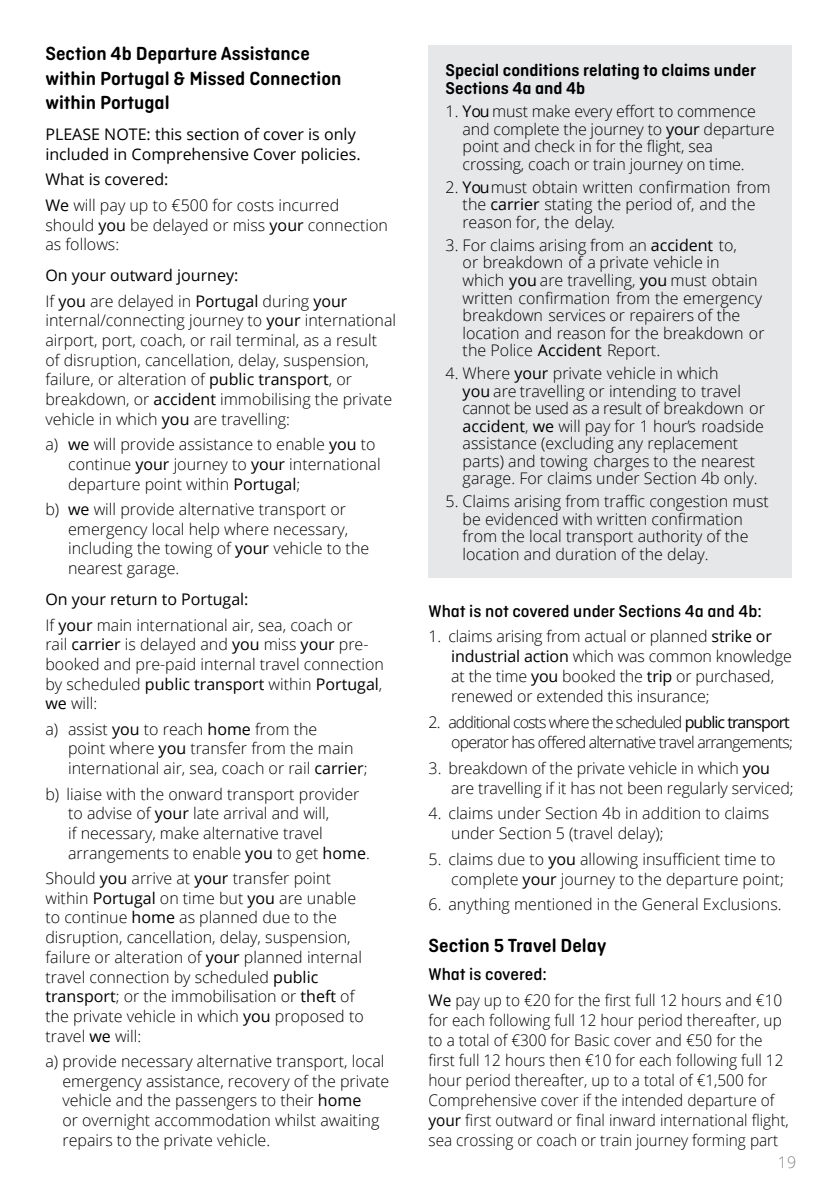
<style>
.page{position:relative;width:840px;height:1191px;background:#fff}
.page>*{position:absolute;margin:0;border:0;box-sizing:border-box;transform-origin:0 0}
.t1{font:600 20px/24.4px "Ciutadella Rounded";color:#000}
.t2{font:600 18px/18px "Ciutadella Rounded";color:#000}
.t3{font:500 18px "Ciutadella Rounded";color:#000}
.t4{font:300 16px/19.6px "Open Sans";color:#000}
.t5{font:300 16px/20px "Open Sans";color:#000;scale:.96 1}
.t6{font:16px/19.6px "Open Sans";color:#000}
.t7{font:300 16px/20px "Open Sans";letter-spacing:-.05em;color:#000;text-align:right}
.t8{font:300 16px "Open Sans";color:#808285}
.s1{font-weight:400}
.s2{font-weight:300}
</style>
<div class="page">
<div style="left:428px;top:45px;width:363px;height:532px;background:#e6e7e8"></div>
<p class="t1" style="left:45px;top:42px;width:297px">Section 4b Departure Assistance within Portugal &amp; Missed Connection within Portugal</p>
<p class="t6" style="left:45px;top:124px;width:317px">PLEASE NOTE: this section of cover is only included in Comprehensive Cover policies.</p>
<p class="t4" style="left:45px;top:166px;width:295px;line-height:25.4px"><span class="s1">What is covered:<br>We</span> will pay up to €500 for costs incurred</p>
<p class="t4" style="left:45px;top:214px;width:344px">should <span class="s1">you</span> be delayed or miss <span class="s1">your</span> connection as follows:</p>
<p class="t6" style="left:45px;top:262px;width:303px;line-height:25.4px">On your outward journey:<br><span class="s2">If</span> you <span class="s2">are delayed in</span> Portugal <span class="s2">during</span> your</p>
<p class="t4" style="left:45px;top:310px;width:352px">internal/connecting journey to <span class="s1">your</span> international airport, port, coach, or rail terminal, as a result<br>of disruption, cancellation, delay, suspension, failure, or alteration of <span class="s1">public transport</span>, or breakdown, or <span class="s1">accident</span> immobilising the private vehicle in which <span class="s1">you</span> are travelling:</p>
<p class="t4" style="left:68px;top:434px;width:314px;text-indent:-23px">a) <span class="s1">we</span> will provide assistance to enable <span class="s1">you</span> to continue <span class="s1">your</span> journey to <span class="s1">your</span> international departure point within <span class="s1">Portugal</span>;</p>
<p class="t4" style="left:68px;top:499px;width:302px;text-indent:-23px">b) <span class="s1">we</span> will provide alternative transport or emergency local help where necessary, including the towing of <span class="s1">your</span> vehicle to the nearest garage.</p>
<p class="t4" style="left:45px;top:586px;width:308px;line-height:25.4px"><span class="s1">On your return to Portugal:<br></span>If <span class="s1">your</span> main international air, sea, coach or</p>
<p class="t4" style="left:45px;top:634px;width:340px">rail <span class="s1">carrier</span> is delayed and <span class="s1">you</span> miss <span class="s1">your</span> pre&shy;booked and pre-paid internal travel connection by scheduled <span class="s1">public transport</span> within <span class="s1">Portugal</span>, <span class="s1">we</span> will:</p>
<p class="t4" style="left:68px;top:718px;width:301px;text-indent:-23px">a) assist <span class="s1">you</span> to reach <span class="s1">home</span> from the<br>point where <span class="s1">you</span> transfer from the main international air, sea, coach or rail <span class="s1">carrier</span>;</p>
<p class="t4" style="left:68px;top:783px;width:303px;text-indent:-23px">b) liaise with the onward transport provider to advise of <span class="s1">your</span> late arrival and will,<br>if necessary, make alternative travel arrangements to enable <span class="s1">you</span> to get <span class="s1">home</span>.</p>
<p class="t4" style="left:45px;top:868px;width:319px">Should <span class="s1">you</span> arrive at <span class="s1">your</span> transfer point within <span class="s1">Portugal</span> on time but <span class="s1">you</span> are unable to continue <span class="s1">home</span> as planned due to the disruption, cancellation, delay, suspension, failure or alteration of <span class="s1">your</span> planned internal travel connection by scheduled <span class="s1">public transport</span>; or the immobilisation or <span class="s1">theft</span> of the private vehicle in which <span class="s1">you</span> proposed to travel <span class="s1">we</span> will:</p>
<p class="t4" style="left:62px;top:1051px;width:328px;text-indent:-17px">a) provide necessary alternative transport, local emergency assistance, recovery of the private vehicle and the passengers to their <span class="s1">home<br></span>or overnight accommodation whilst awaiting repairs to the private vehicle.</p>
<p class="t2" style="left:445px;top:61px;width:312px">Special conditions relating to claims under<br>Sections 4a and 4b</p>
<p class="t4" style="left:462px;top:102px;width:313px;line-height:17.6px;text-indent:-17px">1. <span class="s1">You</span> must make every effort to commence and complete the journey to <span class="s1">your</span> departure point and check in for the flight, sea crossing, coach or train journey on time.</p>
<p class="t4" style="left:462px;top:178px;width:309px;line-height:17.6px;text-indent:-17px">2. <span class="s1">You</span> must obtain written confirmation from the <span class="s1">carrier</span> stating the period of, and the reason for, the delay.</p>
<p class="t4" style="left:462px;top:236px;width:303px;line-height:17.6px;text-indent:-17px">3. For claims arising from an <span class="s1">accident</span> to,<br>or breakdown of a private vehicle in which <span class="s1">you</span> are travelling, <span class="s1">you</span> must obtain written confirmation from the emergency breakdown services or repairers of the location and reason for the breakdown or the Police <span class="s1">Accident</span> Report.</p>
<p class="t4" style="left:462px;top:364px;width:304px;line-height:17.6px;text-indent:-17px">4. Where <span class="s1">your</span> private vehicle in which<br><span class="s1">you</span> are travelling or intending to travel cannot be used as a result of breakdown or <span class="s1">accident</span>, <span class="s1">we</span> will pay for 1 hour’s roadside assistance (excluding any replacement parts) and towing charges to the nearest garage. For claims under Section 4b only.</p>
<p class="t4" style="left:462px;top:492px;width:307px;line-height:17.6px;text-indent:-17px">5. Claims arising from traffic congestion must be evidenced with written confirmation from the local transport authority of the location and duration of the delay.</p>
<p class="t3" style="left:428px;top:601px;width:335px">What is not covered under Sections 4a and 4b:</p>
<p class="t4" style="left:451px;top:626px;width:342px;text-indent:-23px">1. claims arising from actual or planned <span class="s1">strike or industrial action</span> which was common knowledge at the time <span class="s1">you</span> booked the <span class="s1">trip</span> or purchased, renewed or extended this insurance;</p>
<p class="t7" style="left:428px;top:711px;width:365px">2. additional costs where the scheduled <span class="s1">public transport </span>operator has offered alternative travel arrangements;</p>
<p class="t4" style="left:451px;top:757px;width:343px;text-indent:-23px">3. breakdown of the private vehicle in which <span class="s1">you </span>are travelling if it has not been regularly serviced;</p>
<p class="t4" style="left:451px;top:803px;width:319px;text-indent:-23px">4. claims under Section 4b in addition to claims under Section 5 (travel delay);</p>
<p class="t4" style="left:451px;top:848px;width:334px;text-indent:-23px">5. claims due to <span class="s1">you</span> allowing insufficient time to complete <span class="s1">your</span> journey to the departure point;</p>
<p class="t4" style="left:428px;top:894px;width:354px">6. anything mentioned in the General Exclusions.</p>
<p class="t1" style="left:428px;top:933px;width:179px">Section 5 Travel Delay</p>
<p class="t3" style="left:428px;top:964px;width:120px">What is covered:</p>
<p class="t5" style="left:428px;top:989px;width:376px"><span class="s1">We</span> pay up to €20 for the first full 12 hours and €10 for each following full 12 hour period thereafter, up to a total of €300 for Basic cover and €50 for the first full 12 hours then €10 for each following full 12 hour period thereafter, up to a total of €1,500 for Comprehensive cover if the intended departure of <span class="s1">your</span> first outward or final inward international flight, sea crossing or coach or train journey forming part</p>
<p class="t8" style="left:777px;top:1151px;width:20px">19</p>
</div>
